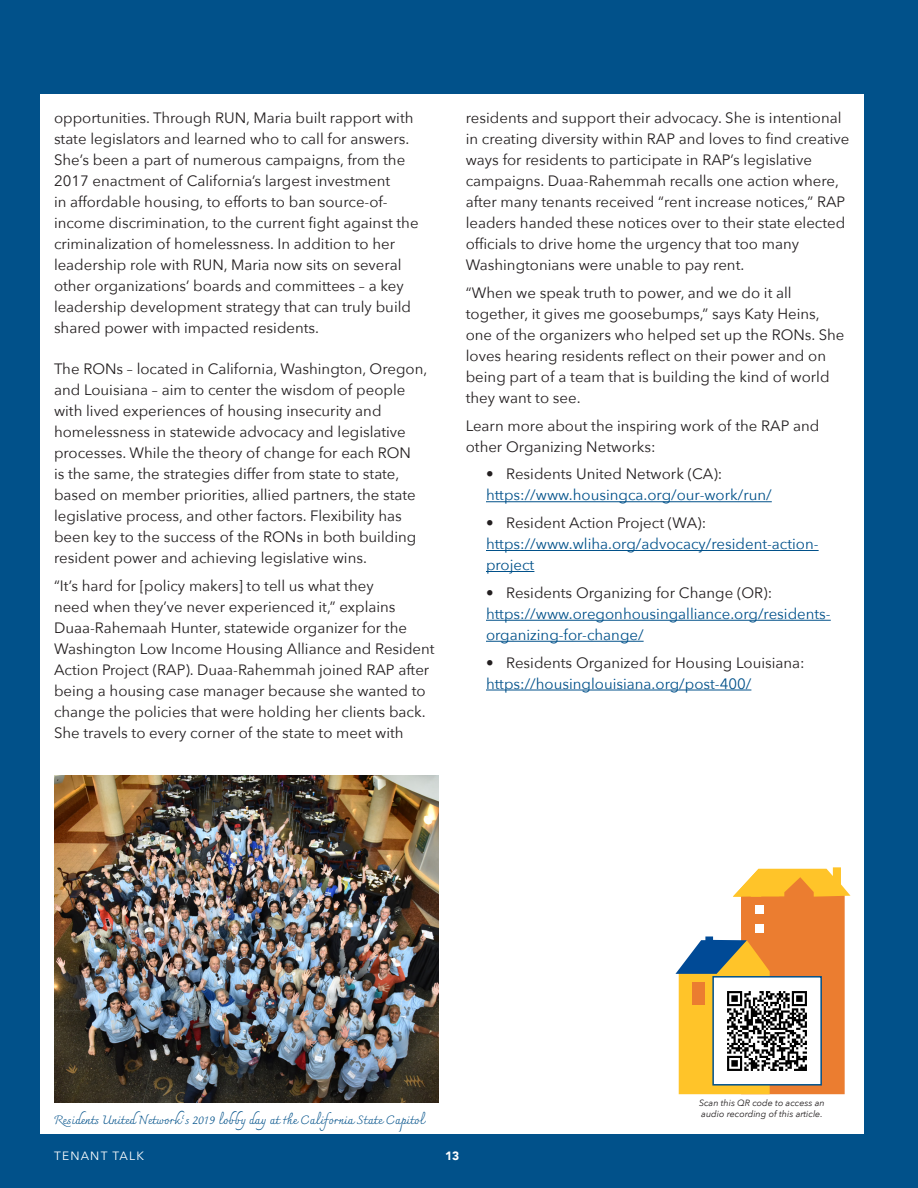
<style>
.page{position:relative;width:918px;height:1188px;background:#01518a}
.page>*{position:absolute;margin:0;border:0;box-sizing:border-box;transform-origin:0 0}
.Normal_-_black{font:15px/21px "Avenir Next";color:#231f20}
.Dropcap-Normal_-_black{font:15px/21px "Avenir Next";color:#231f20}
.t1{font:15px/21px "Avenir Next";color:#01518a}
.By_Line{font:12px "Charmonman";color:#01518a}
.t2{font:12px "Avenir Next";letter-spacing:.1em;color:#fff}
.t3{font:900 12px "Avenir";color:#fff}
.t4{font:italic 9px/10.8px "Avenir Next";color:#231f20}
.s1{color:#231f20}
.s2{color:#01518a}
</style>
<div class="page">
<div style="left:40px;top:94px;width:824px;height:1040px;background:#fff"></div>
<hr style="left:486px;top:501px;width:286px;height:1px;background:#01518a">
<hr style="left:486px;top:550px;width:333px;height:1px;background:#01518a">
<hr style="left:486px;top:571px;width:48px;height:1px;background:#01518a">
<hr style="left:486px;top:620px;width:345px;height:1px;background:#01518a">
<hr style="left:486px;top:641px;width:158px;height:1px;background:#01518a">
<hr style="left:486px;top:690px;width:265px;height:1px;background:#01518a">
<img style="left:54px;top:775px;width:385px;height:327px">
<svg style="left:675px;top:867px;width:175px;height:227px"></svg>
<img style="left:715px;top:979px;width:104px;height:104px">
<div style="left:712px;top:976px;width:110px;height:110px;border:2px solid #01518a"></div>
<p class="Dropcap-Normal_-_black" style="left:54px;top:107px;width:366px">opportunities. Through RUN, Maria built rapport with state legislators and learned who to call for answers.<br>She’s been a part of numerous campaigns, from the 2017 enactment of California’s largest investment<br>in affordable housing, to efforts to ban source-of&shy;income discrimination, to the current fight against the criminalization of homelessness. In addition to her leadership role with RUN, Maria now sits on several other organizations’ boards and committees – a key leadership development strategy that can truly build shared power with impacted residents.</p>
<p class="Normal_-_black" style="left:54px;top:358px;width:375px">The RONs – located in California, Washington, Oregon, and Louisiana – aim to center the wisdom of people with lived experiences of housing insecurity and homelessness in statewide advocacy and legislative processes. While the theory of change for each RON<br>is the same, the strategies differ from state to state, based on member priorities, allied partners, the state legislative process, and other factors. Flexibility has been key to the success of the RONs in both building resident power and achieving legislative wins.</p>
<p class="Normal_-_black" style="left:54px;top:575px;width:382px">“It’s hard for [policy makers] to tell us what they<br>need when they’ve never experienced it,” explains Duaa-Rahemaah Hunter, statewide organizer for the Washington Low Income Housing Alliance and Resident Action Project (RAP). Duaa-Rahemmah joined RAP after being a housing case manager because she wanted to change the policies that were holding her clients back.<br>She travels to every corner of the state to meet with</p>
<p class="Normal_-_black" style="left:466px;top:107px;width:385px">residents and support their advocacy. She is intentional in creating diversity within RAP and loves to find creative ways for residents to participate in RAP’s legislative campaigns. Duaa-Rahemmah recalls one action where, after many tenants received “rent increase notices,” RAP leaders handed these notices over to their state elected officials to drive home the urgency that too many Washingtonians were unable to pay rent.</p>
<p class="Normal_-_black" style="left:466px;top:281px;width:380px">“When we speak truth to power, and we do it all together, it gives me goosebumps,” says Katy Heins, one of the organizers who helped set up the RONs. She loves hearing residents reflect on their power and on being part of a team that is building the kind of world they want to see.</p>
<p class="Normal_-_black" style="left:466px;top:414px;width:355px">Learn more about the inspiring work of the RAP and other Organizing Networks:</p>
<p class="t1" style="left:486px;top:463px;width:287px"><span class="s1">• Residents United Network (CA): </span>https://www.housingca.org/our-work/run/</p>
<p class="t1" style="left:486px;top:512px;width:334px"><span class="s1">• Resident Action Project (WA): </span>https://www.wliha.org/advocacy/resident-action&shy;project</p>
<p class="t1" style="left:486px;top:581px;width:346px"><span class="s1">• Residents Organizing for Change (OR): </span>https://www.oregonhousingalliance.org/residents&shy;organizing-for-change/</p>
<p class="Dropcap-Normal_-_black" style="left:486px;top:651px;width:320px">• Residents Organized for Housing Louisiana: <span class="s2">https://housinglouisiana.org/post-400/</span></p>
<p class="By_Line" style="left:54px;top:1112px;width:372px">Residents United Network’s 2019 lobby day at the California State Capitol</p>
<p class="t4" style="left:699px;top:1097px;width:127px">Scan this QR code to access an audio recording of this article.</p>
<p class="t2" style="left:54px;top:1145px;width:92px">TENANT TALK</p>
<p class="t3" style="left:445px;top:1145px;width:16px">13</p>
</div>
